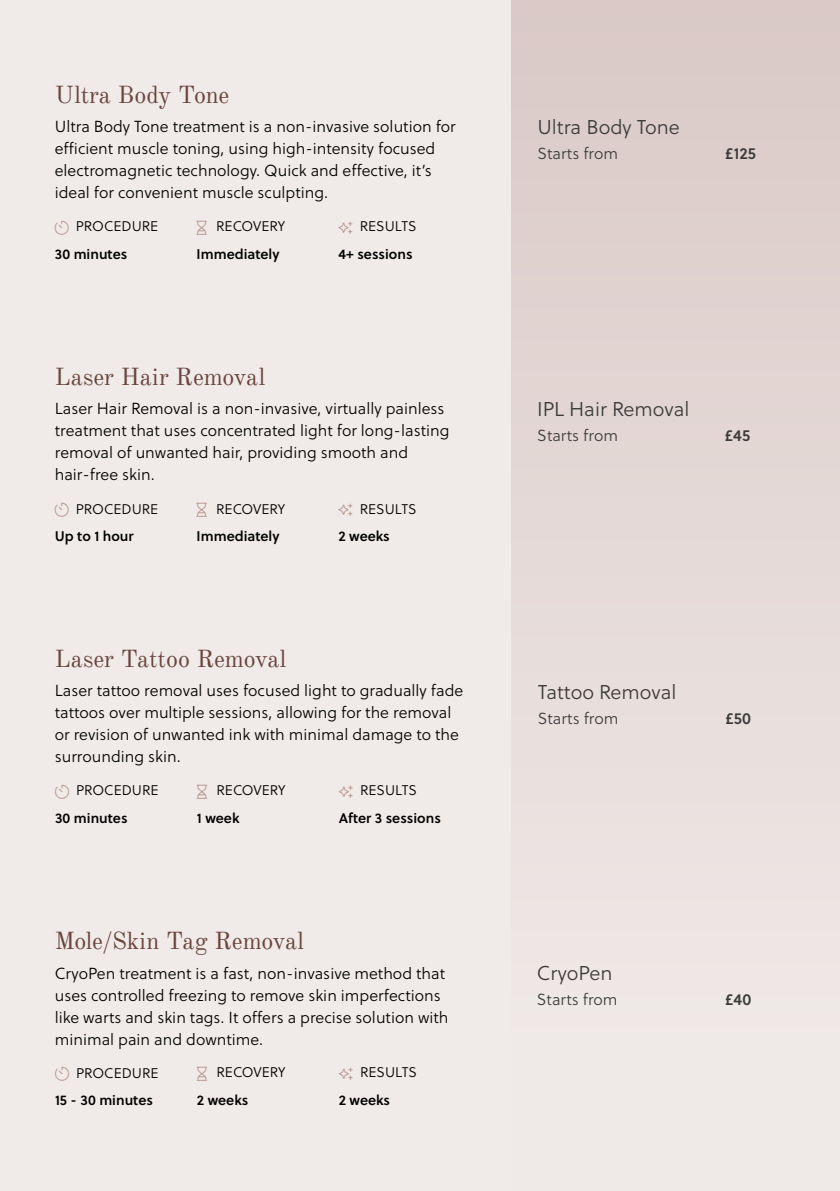
<style>
.page{position:relative;width:840px;height:1191px;background:#fff}
.page>*{position:absolute;margin:0;border:0;box-sizing:border-box;transform-origin:0 0}
.t1{font:24px "Old Standard TT";letter-spacing:-.005em;color:#69443c}
.t2{font:20px "Soleil Lt";color:#3c3c3b}
.t3{font:16px/22px "Soleil Lt";color:#000}
.t4{font:16px "Soleil Lt";color:#3c3c3b}
.t5{font:16px "Soleil Sb";letter-spacing:.01em;color:#3c3c3b}
.t6{font:14px "Soleil Sb";color:#000}
.t7{font:14px "Soleil Lt";color:#000}
.t8{font:300 14px "Font Awesome 6 Pro";color:#b5948d}
</style>
<div class="page">
<div style="left:0;top:0;width:839px;height:1191px;background:#f0eae8"></div>
<div style="left:511px;top:0;width:328px;height:1191px;background:linear-gradient(to bottom,#dacac7,#f1eceb)"></div>
<h1 class="t1" style="left:55px;top:81px;width:176px">Ultra Body Tone</h1>
<p class="t3" style="left:55px;top:116px;width:402px">Ultra Body Tone treatment is a non-invasive solution for efficient muscle toning, using high-intensity focused electromagnetic technology. Quick and effective, it’s ideal for convenient muscle sculpting.</p>
<p class="t7" style="left:76px;top:216px;width:84px">PROCEDURE</p>
<p class="t6" style="left:55px;top:243px;width:74px">30 minutes</p>
<p class="t8" style="left:196px;top:221px;width:12px">□◆●▲▲■</p>
<p class="t8" style="left:338px;top:221px;width:16px">▲●▲</p>
<p class="t7" style="left:216px;top:216px;width:70px">RECOVERY</p>
<p class="t6" style="left:196px;top:243px;width:84px">Immediately</p>
<p class="t7" style="left:359px;top:216px;width:58px">RESULTS</p>
<p class="t6" style="left:338px;top:243px;width:76px">4+ sessions</p>
<h1 class="t1" style="left:55px;top:362px;width:212px">Laser Hair Removal</h1>
<p class="t3" style="left:55px;top:397px;width:396px">Laser Hair Removal is a non-invasive, virtually painless treatment that uses concentrated light for long-lasting removal of unwanted hair, providing smooth and hair-free skin.</p>
<p class="t7" style="left:76px;top:499px;width:84px">PROCEDURE</p>
<p class="t6" style="left:55px;top:525px;width:80px">Up to 1 hour</p>
<p class="t8" style="left:196px;top:503px;width:12px">□◆●▲▲■</p>
<p class="t8" style="left:338px;top:503px;width:16px">▲●▲</p>
<p class="t7" style="left:216px;top:499px;width:70px">RECOVERY</p>
<p class="t6" style="left:196px;top:525px;width:84px">Immediately</p>
<p class="t7" style="left:359px;top:499px;width:58px">RESULTS</p>
<p class="t6" style="left:338px;top:525px;width:53px">2 weeks</p>
<h1 class="t1" style="left:55px;top:644px;width:233px">Laser Tattoo Removal</h1>
<p class="t3" style="left:55px;top:679px;width:410px">Laser tattoo removal uses focused light to gradually fade tattoos over multiple sessions, allowing for the removal or revision of unwanted ink with minimal damage to the surrounding skin.</p>
<p class="t7" style="left:76px;top:780px;width:84px">PROCEDURE</p>
<p class="t6" style="left:55px;top:807px;width:74px">30 minutes</p>
<p class="t8" style="left:197px;top:784px;width:12px">□◆●▲▲■</p>
<p class="t8" style="left:338px;top:784px;width:15px">▲●▲</p>
<p class="t7" style="left:216px;top:780px;width:70px">RECOVERY</p>
<p class="t6" style="left:197px;top:807px;width:44px">1 week</p>
<p class="t7" style="left:360px;top:780px;width:58px">RESULTS</p>
<p class="t6" style="left:338px;top:807px;width:104px">After 3 sessions</p>
<h1 class="t1" style="left:55px;top:926px;width:250px">Mole/Skin Tag Removal</h1>
<p class="t3" style="left:55px;top:961px;width:395px">CryoPen treatment is a fast, non-invasive method that uses controlled freezing to remove skin imperfections like warts and skin tags. It offers a precise solution with minimal pain and downtime.</p>
<p class="t7" style="left:76px;top:1063px;width:84px">PROCEDURE</p>
<p class="t6" style="left:55px;top:1089px;width:99px">15 - 30 minutes</p>
<p class="t8" style="left:197px;top:1066px;width:12px">□◆●▲▲■</p>
<p class="t8" style="left:338px;top:1066px;width:16px">▲●▲</p>
<p class="t7" style="left:216px;top:1062px;width:70px">RECOVERY</p>
<p class="t6" style="left:197px;top:1089px;width:53px">2 weeks</p>
<p class="t7" style="left:360px;top:1062px;width:58px">RESULTS</p>
<p class="t6" style="left:338px;top:1089px;width:53px">2 weeks</p>
<p class="t2" style="left:537px;top:113px;width:144px">Ultra Body Tone</p>
<p class="t4" style="left:537px;top:142px;width:82px">Starts from</p>
<p class="t5" style="left:724px;top:141px;width:33px">£125</p>
<p class="t2" style="left:537px;top:395px;width:154px">IPL Hair Removal</p>
<p class="t4" style="left:537px;top:424px;width:82px">Starts from</p>
<p class="t5" style="left:724px;top:423px;width:27px">£45</p>
<p class="t2" style="left:537px;top:677px;width:140px">Tattoo Removal</p>
<p class="t4" style="left:537px;top:706px;width:82px">Starts from</p>
<p class="t5" style="left:724px;top:705px;width:28px">£50</p>
<p class="t2" style="left:536px;top:959px;width:77px">CryoPen</p>
<p class="t4" style="left:536px;top:988px;width:82px">Starts from</p>
<p class="t5" style="left:724px;top:987px;width:28px">£40</p>
</div>
